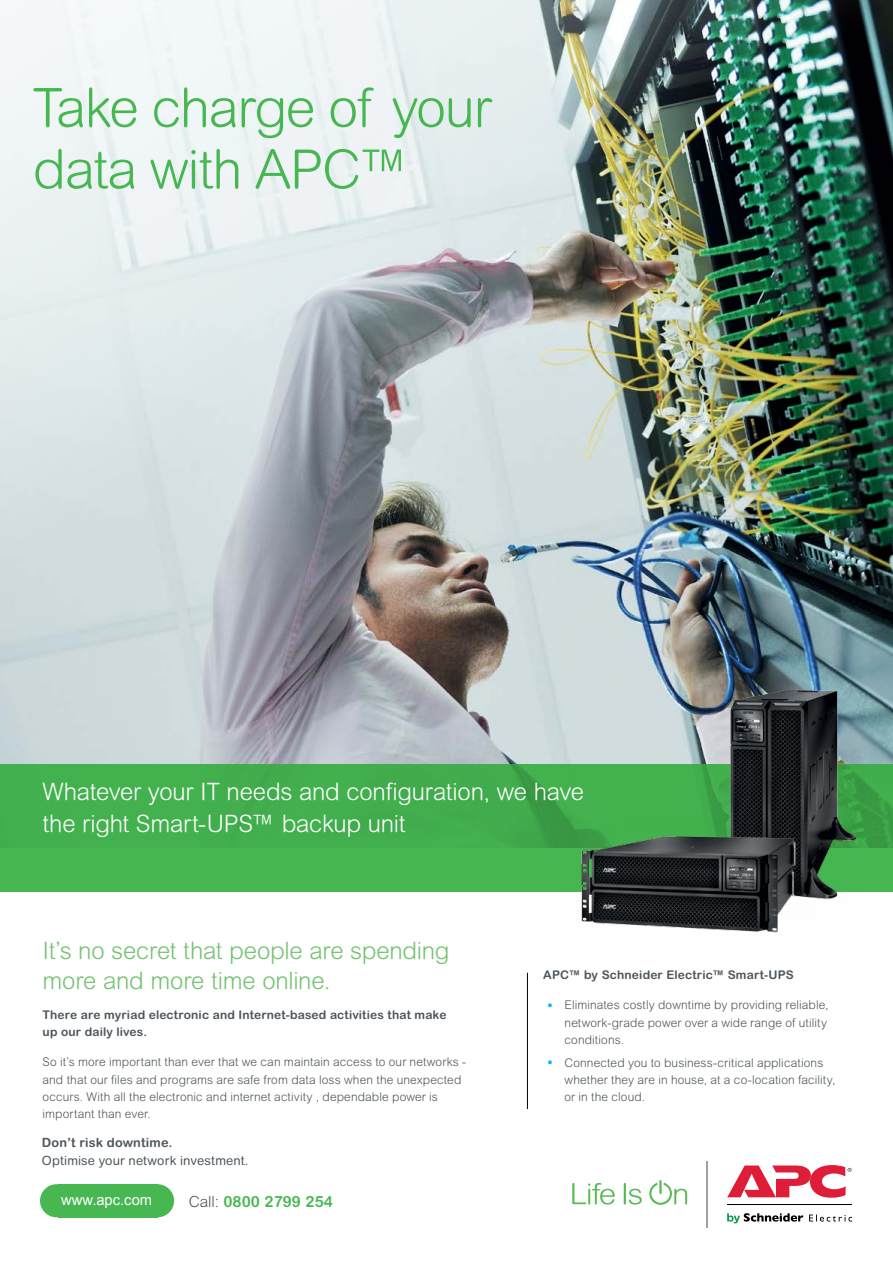
<style>
.page{position:relative;width:893px;height:1263px;background:#fff}
.page>*{position:absolute;margin:0;border:0;box-sizing:border-box;transform-origin:0 0}
.t1{font:300 54px/61.5px "Arial Rounded MT Std";letter-spacing:-.02em;color:#46b751}
.t2{font:300 24px/31.5px "Arial Rounded MT Std";letter-spacing:-.01em;color:#fff}
.t3{font:300 24px/30px "Arial Rounded MT Std";letter-spacing:-.01em;color:#73c270}
.t4{font:700 15.3px "Arial Rounded MT Std";color:#46b751}
.t5{font:14.7px "Arial";color:#fff}
.t6{font:12.75px "Arial Rounded MT Std";letter-spacing:.01em;color:#4d555b}
.t7{font:700 12.75px "Arial Rounded MT Std";letter-spacing:.01em;color:#4d555b}
.t8{font:300 12px/17.2px "Arial Rounded MT Std";letter-spacing:.01em;color:#4d555b}
.t9{font:700 12px/17.2px "Arial Rounded MT Std";letter-spacing:.01em;color:#4d555b}
.s1{font-weight:300;color:#4d555b}
.s2{font-family:"SE Optimist";font-weight:900;font-size:15px;color:#00bdf2}
</style>
<div class="page">
<img style="left:0;top:0;width:893px;height:764px">
<div style="left:0;top:764px;width:893px;height:128px;background:#46b751"></div>
<svg style="left:572px;top:1183px;width:43px;height:21px"></svg>
<svg style="left:624px;top:1183px;width:18px;height:21px"></svg>
<svg style="left:649px;top:1180px;width:38px;height:25px"></svg>
<hr style="left:707px;top:1161px;width:1px;height:66px;background:#9fa0a4">
<hr style="left:728px;top:1204px;width:124px;height:1px;background:#000">
<svg style="left:727px;top:1213px;width:125px;height:10px"></svg>
<svg style="left:727px;top:1165px;width:125px;height:33px"></svg>
<div style="left:40px;top:1184px;width:33px;height:33px;background:#46b751;border-radius:50%"></div>
<div style="left:141px;top:1184px;width:33px;height:33px;background:#46b751;border-radius:50%"></div>
<div style="left:58px;top:1184px;width:100px;height:33px;background:#46b751"></div>
<img style="left:703px;top:667px;width:162px;height:233px">
<img style="left:563px;top:819px;width:251px;height:114px">
<hr style="left:527px;top:973px;width:1px;height:136px;background:#000">
<h1 class="t1" style="left:33px;top:77px;width:460px">Take charge of your data with APC™</h1>
<h2 class="t2" style="left:43px;top:776px;width:543px">Whatever your IT needs and configuration, we have the right Smart-UPS™ backup unit</h2>
<h2 class="t3" style="left:43px;top:935px;width:409px">It’s no secret that people are spending more and more time online.</h2>
<p class="t9" style="left:43px;top:1006px;width:405px">There are myriad electronic and Internet-based activities that make up our daily lives.</p>
<p class="t8" style="left:43px;top:1053px;width:425px">So it’s more important than ever that we can maintain access to our networks - and that our files and programs are safe from data loss when the unexpected occurs. With all the electronic and internet activity , dependable power is important than ever.</p>
<p class="t7" style="left:42px;top:1135px;width:132px">Don’t risk downtime.</p>
<p class="t6" style="left:42px;top:1153px;width:208px">Optimise your network investment.</p>
<p class="t5" style="left:61px;top:1190px;width:92px">www.apc.com</p>
<p class="t4" style="left:189px;top:1192px;width:146px"><span class="s1">Call:</span> 0800 2799 254</p>
<p class="t9" style="left:543px;top:966px;width:252px">APC™ by Schneider Electric™ Smart-UPS</p>
<p class="t8" style="left:565px;top:997px;width:266px;text-indent:-17px"><span class="s2">•</span> Eliminates costly downtime by providing reliable, network-grade power over a wide range of utility conditions.</p>
<p class="t8" style="left:565px;top:1054px;width:272px;text-indent:-17px"><span class="s2">•</span> Connected you to business-critical applications whether they are in house, at a co-location facility, or in the cloud.</p>
</div>
